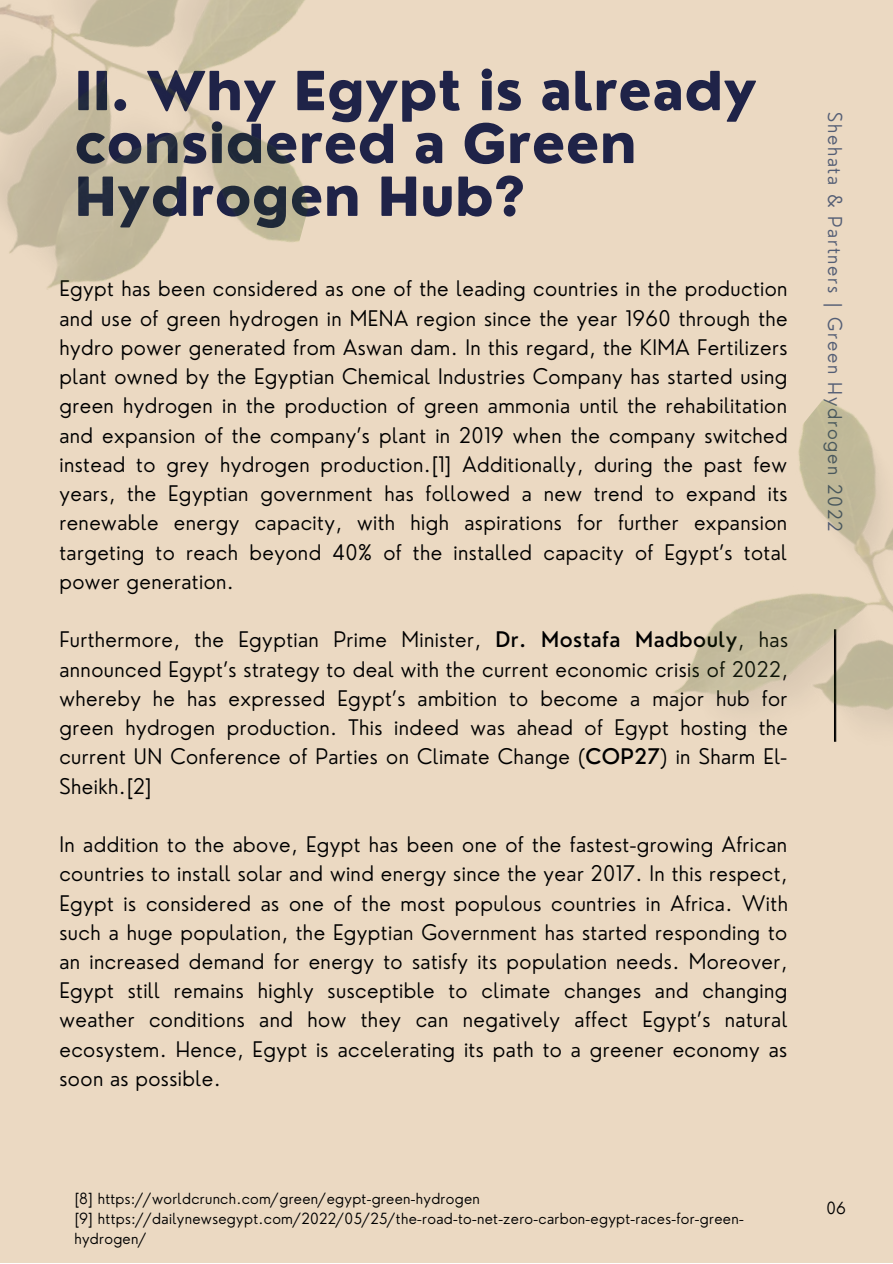
<style>
.page{position:relative;width:893px;height:1264px;background:#fff}
.page>*{position:absolute;margin:0;border:0;box-sizing:border-box;transform-origin:0 0}
.t1{font:800 52.5px/52.8px "Nourd";color:#1f2348}
.t2{font:300 21px/29.2px "Nourd";letter-spacing:.02em;color:#000;text-align:justify}
.t3{font:300 18.75px "Nourd";letter-spacing:.09em;color:#545e75}
.t4{font:300 16.35px "Nourd";color:#000}
.t5{font:300 15px/20.2px "Nourd";letter-spacing:.02em;color:#000}
.s1{font-weight:500}
</style>
<div class="page">
<div style="left:0;top:0;width:892px;height:1262px;background:#ebd9c2"></div>
<img style="left:0;top:0;width:308px;height:290px">
<img style="left:674px;top:400px;width:218px;height:342px">
<h1 class="t1" style="left:74px;top:64px;width:684px">II. Why Egypt is already considered a Green<br>Hydrogen Hub?</h1>
<p class="t2" style="left:59px;top:274px;width:729px">Egypt has been considered as one of the leading countries in the production and use of green hydrogen in MENA region since the year 1960 through the hydro power generated from Aswan dam. In this regard, the KIMA Fertilizers plant owned by the Egyptian Chemical Industries Company has started using green hydrogen in the production of green ammonia until the rehabilitation and expansion of the company’s plant in 2019 when the company switched instead to grey hydrogen production.[1] Additionally, during the past few years, the Egyptian government has followed a new trend to expand its renewable energy capacity, with high aspirations for further expansion targeting to reach beyond 40% of the installed capacity of Egypt’s total power generation.</p>
<p class="t2" style="left:59px;top:625px;width:730px">Furthermore, the Egyptian Prime Minister, <span class="s1">Dr. Mostafa Madbouly</span>, has announced Egypt’s strategy to deal with the current economic crisis of 2022, whereby he has expressed Egypt’s ambition to become a major hub for green hydrogen production. This indeed was ahead of Egypt hosting the current UN Conference of Parties on Climate Change (<span class="s1">COP27</span>) in Sharm El-Sheikh.[2]</p>
<p class="t2" style="left:59px;top:829px;width:730px">In addition to the above, Egypt has been one of the fastest-growing African countries to install solar and wind energy since the year 2017. In this respect, Egypt is considered as one of the most populous countries in Africa. With such a huge population, the Egyptian Government has started responding to an increased demand for energy to satisfy its population needs. Moreover, Egypt still remains highly susceptible to climate changes and changing weather conditions and how they can negatively affect Egypt’s natural ecosystem. Hence, Egypt is accelerating its path to a greener economy as soon as possible.</p>
<p class="t3" style="left:846px;top:112px;width:421px;rotate:90deg">Shehata &amp; Partners | Green Hydrogen 2022</p>
<p class="t5" style="left:74px;top:1187px;width:670px">[8] https://worldcrunch.com/green/egypt-green-hydrogen<br>[9] https://dailynewsegypt.com/2022/05/25/the-road-to-net-zero-carbon-egypt-races-for-green&shy;hydrogen/</p>
<p class="t4" style="left:826px;top:1197px;width:21px">06</p>
</div>
